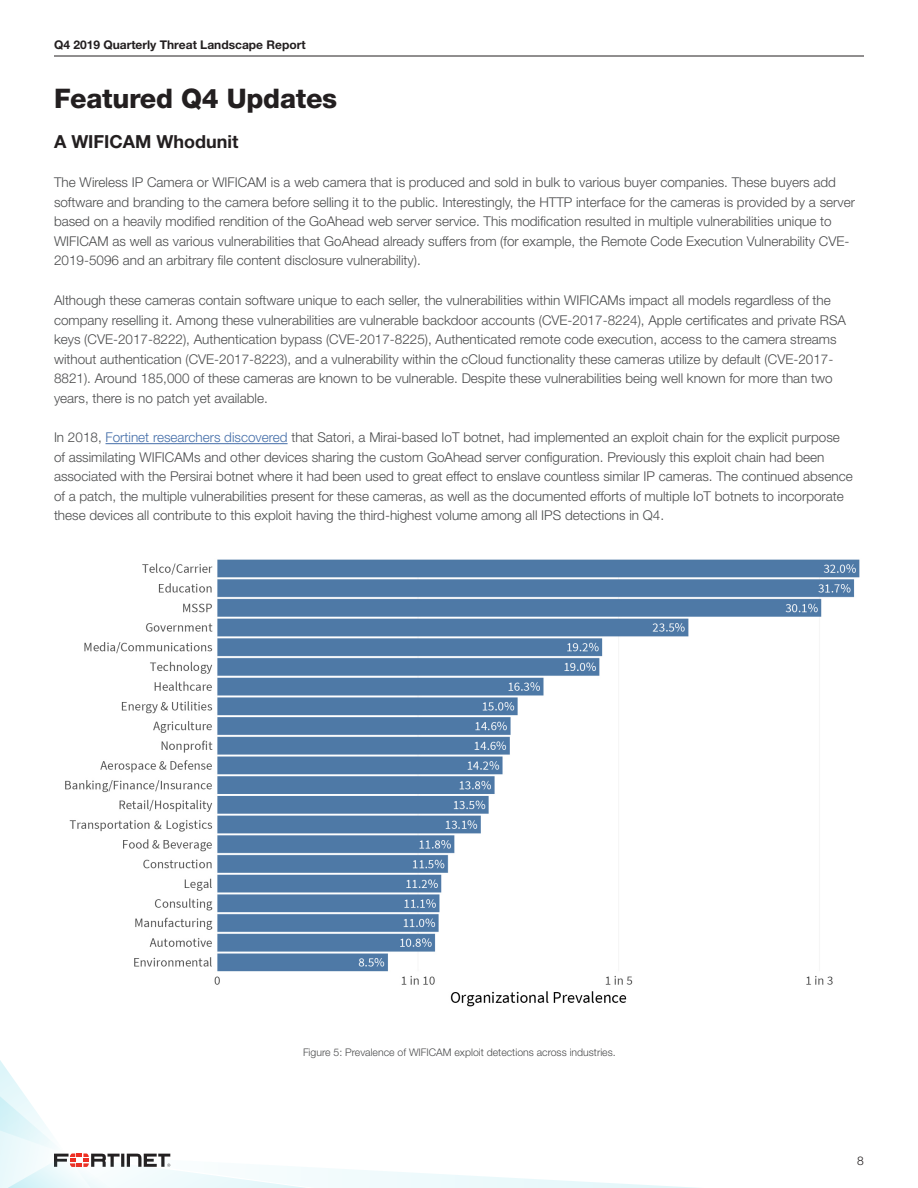
<style>
.page{position:relative;width:918px;height:1188px;background:#fff}
.page>*{position:absolute;margin:0;border:0;box-sizing:border-box;transform-origin:0 0}
.Main_Title{font:800 27px "Helvetica Neue LT Pro";letter-spacing:-.01em;color:#231f20}
.Body_Copy{font:700 18px "Helvetica Neue LT Pro";color:#231f20}
.Body_Copy-2{font:300 13.5px/19.5px "Helvetica Neue LT Pro";color:#4b4c4d}
.t1{font:700 12px "Helvetica Neue LT Pro";color:#231f20}
.t2{font:300 12px "Helvetica Neue LT Pro";color:#231f20}
.Body_Copy-3{font:300 10.5px "Helvetica Neue LT Pro";color:#4b4c4d}
.s1{color:#436da8}
</style>
<div class="page">
<svg style="left:0;top:1060px;width:697px;height:128px"></svg>
<hr style="left:54px;top:56px;width:810px;height:1px;background:#231f20">
<hr style="left:106px;top:443px;width:182px;height:1px;background:#436da8">
<img style="left:65px;top:559px;width:795px;height:448px">
<p class="t1" style="left:54px;top:37px;width:253px">Q4 2019 Quarterly Threat Landscape Report</p>
<p class="Main_Title" style="left:54px;top:82px;width:285px">Featured Q4 Updates</p>
<p class="Body_Copy" style="left:54px;top:130px;width:186px">A WIFICAM Whodunit</p>
<p class="Body_Copy-2" style="left:54px;top:173px;width:803px">The Wireless IP Camera or WIFICAM is a web camera that is produced and sold in bulk to various buyer companies. These buyers add software and branding to the camera before selling it to the public. Interestingly, the HTTP interface for the cameras is provided by a server based on a heavily modified rendition of the GoAhead web server service. This modification resulted in multiple vulnerabilities unique to WIFICAM as well as various vulnerabilities that GoAhead already suffers from (for example, the Remote Code Execution Vulnerability CVE-2019-5096 and an arbitrary file content disclosure vulnerability).</p>
<p class="Body_Copy-2" style="left:54px;top:290px;width:794px">Although these cameras contain software unique to each seller, the vulnerabilities within WIFICAMs impact all models regardless of the company reselling it. Among these vulnerabilities are vulnerable backdoor accounts (CVE-2017-8224), Apple certificates and private RSA keys (CVE-2017-8222), Authentication bypass (CVE-2017-8225), Authenticated remote code execution, access to the camera streams without authentication (CVE-2017-8223), and a vulnerability within the cCloud functionality these cameras utilize by default (CVE-2017- 8821). Around 185,000 of these cameras are known to be vulnerable. Despite these vulnerabilities being well known for more than two years, there is no patch yet available.</p>
<p class="Body_Copy-2" style="left:54px;top:428px;width:800px">In 2018, <span class="s1">Fortinet researchers discovered</span> that Satori, a Mirai-based IoT botnet, had implemented an exploit chain for the explicit purpose of assimilating WIFICAMs and other devices sharing the custom GoAhead server configuration. Previously this exploit chain had been associated with the Persirai botnet where it had been used to great effect to enslave countless similar IP cameras. The continued absence of a patch, the multiple vulnerabilities present for these cameras, as well as the documented efforts of multiple IoT botnets to incorporate these devices all contribute to this exploit having the third-highest volume among all IPS detections in Q4.</p>
<p class="Body_Copy-3" style="left:303px;top:1046px;width:314px">Figure 5: Prevalence of WIFICAM exploit detections across industries.</p>
<p class="t2" style="left:857px;top:1154px;width:8px">8</p>
</div>
